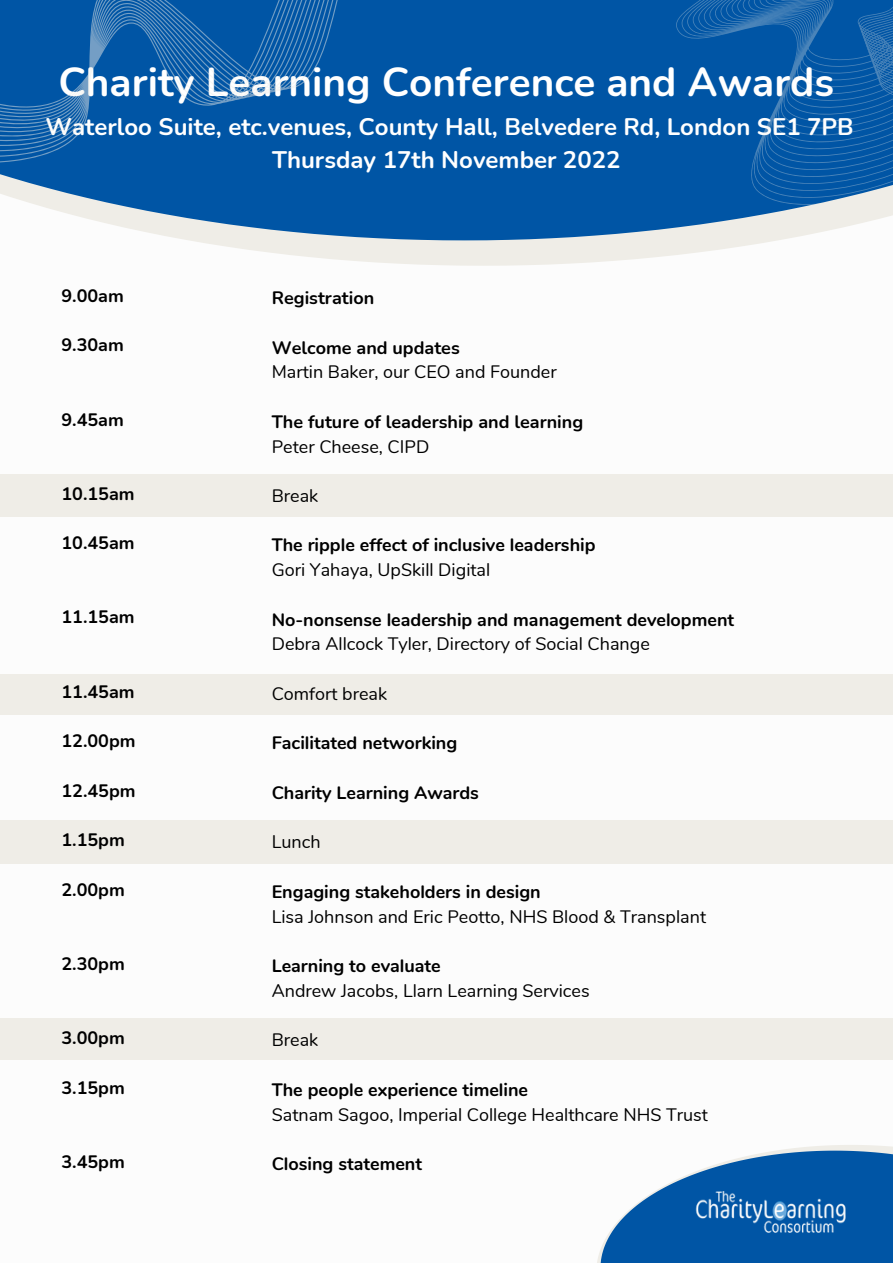
<style>
.page{position:relative;width:893px;height:1264px;background:#fff}
.page>*{position:absolute;margin:0;border:0;box-sizing:border-box;transform-origin:0 0}
.t1{font:700 40.5px "Nunito";color:#fff}
.t2{font:700 24px/32.5px "Nunito";color:#fff;text-align:center}
.t3{font:700 18px "Nunito";color:#000}
.t4{font:18px "Nunito";color:#000}
</style>
<div class="page">
<svg style="left:451px;top:240px;width:248px;height:26px;fill:#efede7"></svg>
<div style="left:451px;top:0;width:167px;height:240px;background:#0055a5"></div>
<svg style="left:597px;top:1145px;width:295px;height:117px"></svg>
<img style="left:691px;top:1191px;width:180px;height:54px">
<svg style="left:0;top:0;width:451px;height:266px;background:#3275b4"></svg>
<svg style="left:618px;top:0;width:274px;height:252px;background:#2a70b1"></svg>
<div style="left:0;top:474px;width:892px;height:43px;background:#efede7"></div>
<div style="left:0;top:673px;width:892px;height:41px;background:#efede7"></div>
<div style="left:0;top:819px;width:892px;height:44px;background:#efede7"></div>
<div style="left:0;top:1018px;width:892px;height:41px;background:#efede7"></div>
<h1 class="t1" style="left:58px;top:55px;width:777px">Charity Learning Conference and Awards</h1>
<h2 class="t2" style="left:45px;top:111px;width:809px">Waterloo Suite, etc.venues, County Hall, Belvedere Rd, London SE1 7PB<br>Thursday 17th November 2022</h2>
<p class="t3" style="left:61px;top:283px;width:64px">9.00am</p>
<p class="t3" style="left:61px;top:333px;width:64px">9.30am</p>
<p class="t3" style="left:61px;top:407px;width:64px">9.45am</p>
<p class="t3" style="left:61px;top:481px;width:75px">10.15am</p>
<p class="t3" style="left:61px;top:531px;width:75px">10.45am</p>
<p class="t3" style="left:61px;top:605px;width:75px">11.15am</p>
<p class="t3" style="left:61px;top:679px;width:75px">11.45am</p>
<p class="t3" style="left:61px;top:729px;width:76px">12.00pm</p>
<p class="t3" style="left:61px;top:778px;width:76px">12.45pm</p>
<p class="t3" style="left:61px;top:828px;width:65px">1.15pm</p>
<p class="t3" style="left:61px;top:877px;width:65px">2.00pm</p>
<p class="t3" style="left:61px;top:951px;width:65px">2.30pm</p>
<p class="t3" style="left:61px;top:1025px;width:65px">3.00pm</p>
<p class="t3" style="left:61px;top:1075px;width:65px">3.15pm</p>
<p class="t3" style="left:61px;top:1149px;width:65px">3.45pm</p>
<p class="t3" style="left:272px;top:286px;width:104px">Registration</p>
<p class="t3" style="left:272px;top:335px;width:190px">Welcome and updates</p>
<p class="t4" style="left:272px;top:360px;width:286px">Martin Baker, our CEO and Founder</p>
<p class="t3" style="left:272px;top:409px;width:313px">The future of leadership and learning</p>
<p class="t4" style="left:272px;top:434px;width:159px">Peter Cheese, CIPD</p>
<p class="t4" style="left:272px;top:484px;width:48px">Break</p>
<p class="t3" style="left:272px;top:533px;width:325px">The ripple effect of inclusive leadership</p>
<p class="t4" style="left:272px;top:558px;width:220px">Gori Yahaya, UpSkill Digital</p>
<p class="t3" style="left:272px;top:607px;width:464px">No-nonsense leadership and management development</p>
<p class="t4" style="left:272px;top:632px;width:379px">Debra Allcock Tyler, Directory of Social Change</p>
<p class="t4" style="left:272px;top:681px;width:117px">Comfort break</p>
<p class="t3" style="left:272px;top:731px;width:187px">Facilitated networking</p>
<p class="t3" style="left:272px;top:780px;width:209px">Charity Learning Awards</p>
<p class="t4" style="left:272px;top:830px;width:50px">Lunch</p>
<p class="t3" style="left:272px;top:879px;width:270px">Engaging stakeholders in design</p>
<p class="t4" style="left:272px;top:904px;width:436px">Lisa Johnson and Eric Peotto, NHS Blood &amp; Transplant</p>
<p class="t3" style="left:272px;top:953px;width:170px">Learning to evaluate</p>
<p class="t4" style="left:272px;top:978px;width:319px">Andrew Jacobs, Llarn Learning Services</p>
<p class="t4" style="left:272px;top:1028px;width:48px">Break</p>
<p class="t3" style="left:272px;top:1077px;width:258px">The people experience timeline</p>
<p class="t4" style="left:272px;top:1102px;width:438px">Satnam Sagoo, Imperial College Healthcare NHS Trust</p>
<p class="t3" style="left:272px;top:1151px;width:152px">Closing statement</p>
</div>
